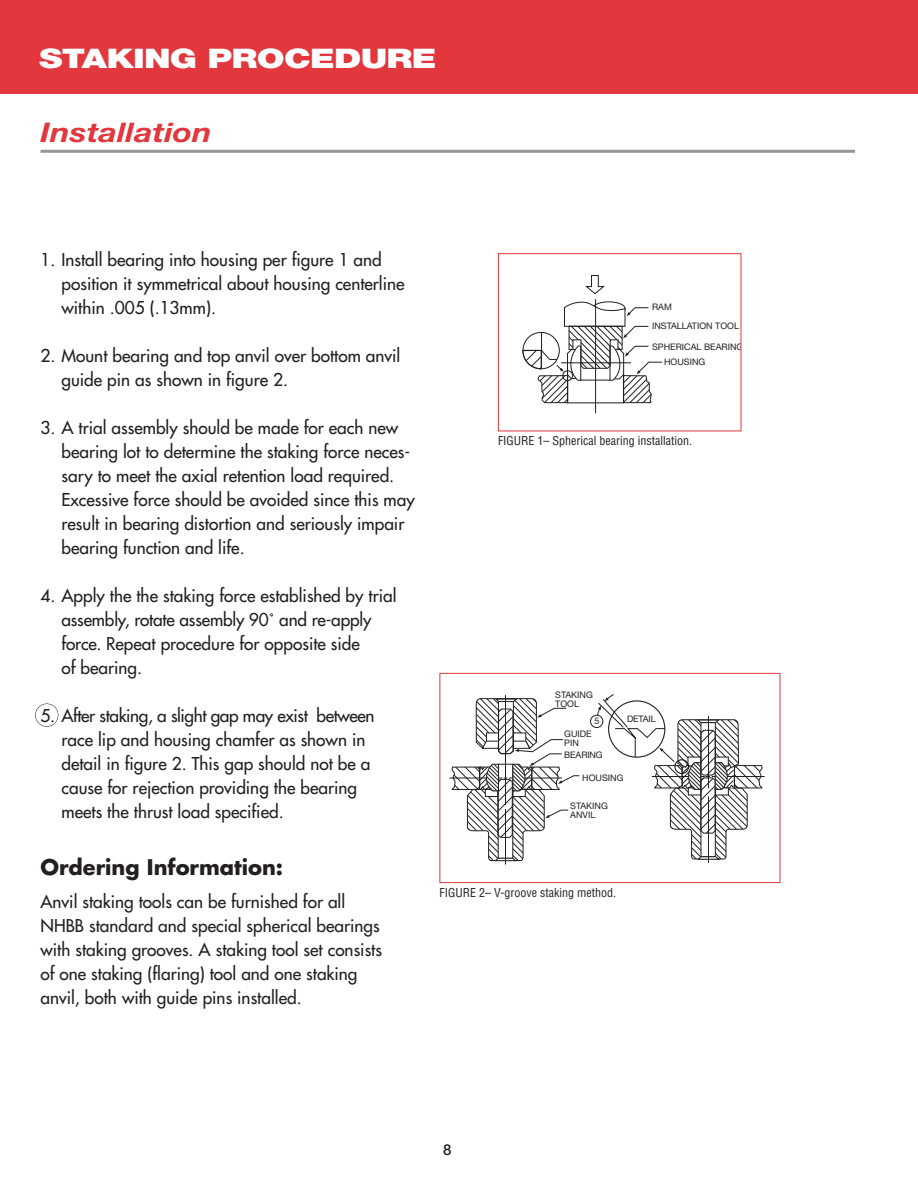
<style>
.page{position:relative;width:918px;height:1188px;background:#fff}
.page>*{position:absolute;margin:0;border:0;box-sizing:border-box;transform-origin:0 0}
.t1{font:900 27px "Helvetica Neue";letter-spacing:-.02em;color:#fff;scale:1.3 1}
.t2{font:italic 700 27px "Helvetica Neue";color:#e1373d;scale:1.2 1}
.t3{font:700 21px "Futura";color:#231f20}
.t4{font:17.25px/24px "Futura";color:#231f20}
.t5{font:500 15px "Helvetica Neue";color:#231f20}
.t6{font:condensed 12px "Helvetica";color:#231f20}
.t7{font:9px/9px "Helvetica Neue";color:#231f20}
</style>
<div class="page">
<div style="left:0;top:0;width:918px;height:94px;background:#e1373d"></div>
<hr style="left:40px;top:150px;width:815px;height:3px;background:#939598">
<hr style="left:712px;top:776px;width:53px;height:1px;background:#231f20">
<hr style="left:449px;top:778px;width:53px;height:1px;background:#231f20">
<svg style="left:451px;top:275px;width:312px;height:609px"></svg>
<div style="left:674px;top:759px;width:15px;height:15px;border:1px solid #231f20;border-radius:50%"></div>
<div style="left:440px;top:673px;width:340px;height:210px;border:1px solid #e1373d"></div>
<div style="left:35px;top:704px;width:23px;height:23px;border:1px solid #231f20;border-radius:50%"></div>
<h1 class="t1" style="left:39px;top:49px;width:307px">STAKING PROCEDURE</h1>
<h1 class="t2" style="left:40px;top:123px;width:144px">Installation</h1>
<p class="t4" style="left:62px;top:248px;width:345px;text-indent:-21px">1. Install bearing into housing per figure 1 and position it symmetrical about housing centerline within .005 (.13mm).</p>
<p class="t4" style="left:62px;top:344px;width:340px;text-indent:-21px">2. Mount bearing and top anvil over bottom anvil guide pin as shown in figure 2.</p>
<p class="t4" style="left:62px;top:416px;width:355px;text-indent:-21px">3. A trial assembly should be made for each new bearing lot to determine the staking force neces&shy;sary to meet the axial retention load required.<br>Excessive force should be avoided since this may result in bearing distortion and seriously impair bearing function and life.</p>
<p class="t4" style="left:62px;top:584px;width:337px;text-indent:-21px">4. Apply the the staking force established by trial assembly, rotate assembly 90˚ and re-apply force. Repeat procedure for opposite side<br>of bearing.</p>
<p class="t4" style="left:62px;top:704px;width:315px;text-indent:-21px">5. After staking, a slight gap may exist between race lip and housing chamfer as shown in detail in figure 2. This gap should not be a cause for rejection providing the bearing meets the thrust load specified.</p>
<p class="t3" style="left:40px;top:857px;width:244px">Ordering Information:</p>
<p class="t4" style="left:40px;top:890px;width:343px">Anvil staking tools can be furnished for all NHBB standard and special spherical bearings with staking grooves. A staking tool set consists of one staking (flaring) tool and one staking anvil, both with guide pins installed.</p>
<p class="t7" style="left:652px;top:297px;width:89px;line-height:19.5px">RAM<br>INSTALLATION TOOL</p>
<p class="t7" style="left:664px;top:340px;width:81px;line-height:15px;text-indent:-12px">SPHERICAL BEARING<br>HOUSING</p>
<p class="t6" style="left:498px;top:436px;width:196px">FIGURE 1– Spherical bearing installation.</p>
<p class="t7" style="left:555px;top:691px;width:39px">STAKING<br>TOOL</p>
<p class="t7" style="left:564px;top:730px;width:29px">GUIDE<br>PIN</p>
<p class="t7" style="left:564px;top:751px;width:40px">BEARING</p>
<p class="t7" style="left:582px;top:774px;width:43px">HOUSING</p>
<p class="t7" style="left:570px;top:802px;width:39px">STAKING<br>ANVIL</p>
<p class="t7" style="left:595px;top:718px;width:7px">5</p>
<p class="t7" style="left:627px;top:715px;width:30px">DETAIL</p>
<p class="t6" style="left:440px;top:888px;width:178px">FIGURE 2– V-groove staking method.</p>
<p class="t5" style="left:443px;top:1144px;width:10px">8</p>
</div>
